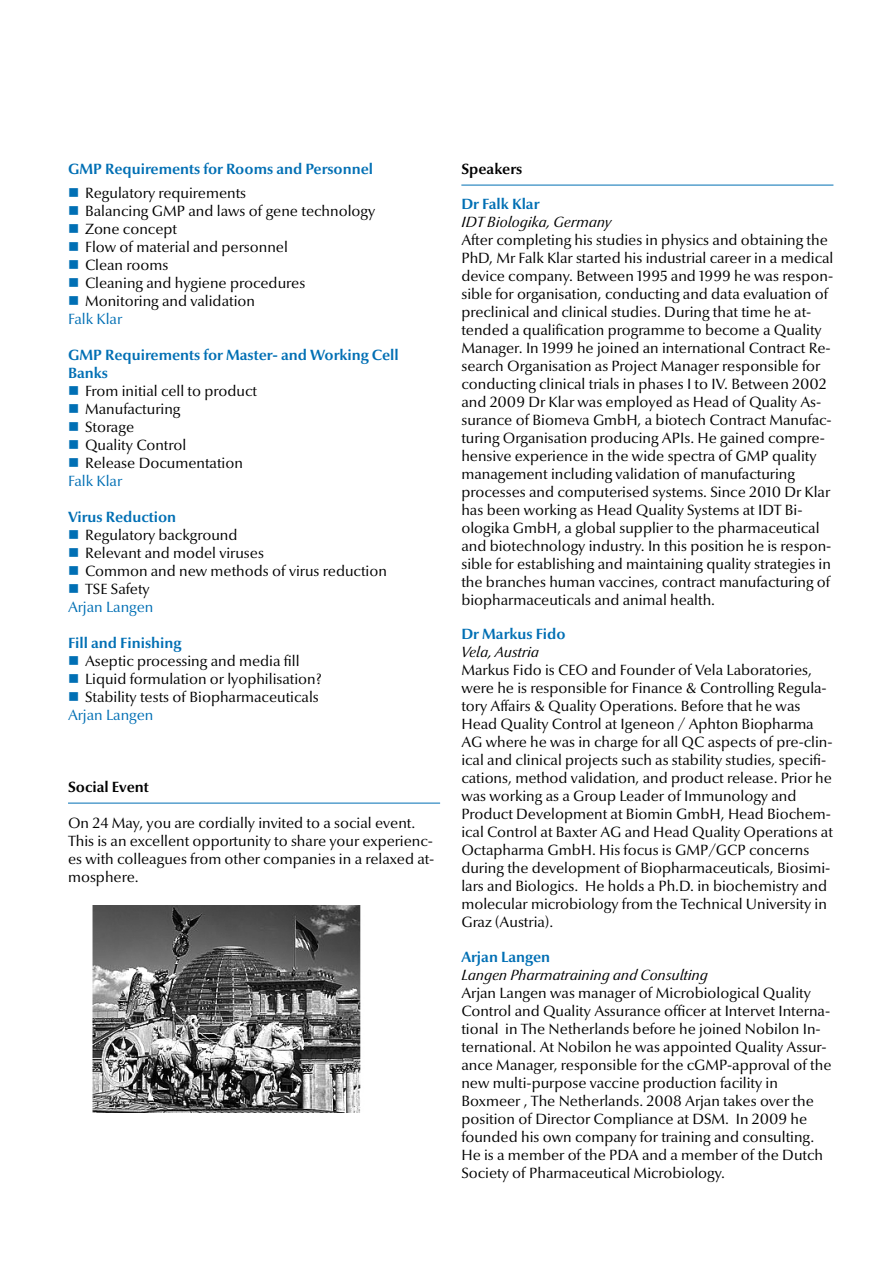
<style>
.page{position:relative;width:893px;height:1263px;background:#fff}
.page>*{position:absolute;margin:0;border:0;box-sizing:border-box;transform-origin:0 0}
.t1{font:15px/18px "Optima Nova LT";color:#000}
.t2{font:700 15px/18px "Optima Nova LT";color:#006fb4}
.t3{font:italic 15px "Optima Nova LT";color:#000}
.t4{font:15px "Optima Nova LT";color:#006fb4}
.t5{font:700 15px "Optima Nova LT";color:#000}
</style>
<div class="page">
<hr style="left:68px;top:803px;width:372px;height:1px;background:#006fb4">
<hr style="left:461px;top:185px;width:372px;height:1px;background:#006fb4">
<img style="left:92px;top:906px;width:269px;height:206px">
<p class="t2" style="left:68px;top:160px;width:307px">GMP Requirements for Rooms and Personnel</p>
<p class="t1" style="left:85px;top:184px;width:292px">Regulatory requirements<br>Balancing GMP and laws of gene technology<br>Zone concept<br>Flow of material and personnel<br>Clean rooms<br>Cleaning and hygiene procedures<br>Monitoring and validation</p>
<p class="t4" style="left:68px;top:310px;width:56px">Falk Klar</p>
<p class="t2" style="left:68px;top:346px;width:332px">GMP Requirements for Master- and Working Cell<br>Banks</p>
<p class="t1" style="left:85px;top:382px;width:174px">From initial cell to product<br>Manufacturing<br>Storage<br>Quality Control<br>Release Documentation</p>
<p class="t4" style="left:68px;top:472px;width:56px">Falk Klar</p>
<p class="t2" style="left:68px;top:508px;width:110px">Virus Reduction</p>
<p class="t1" style="left:85px;top:526px;width:303px">Regulatory background<br>Relevant and model viruses<br>Common and new methods of virus reduction<br>TSE Safety</p>
<p class="t4" style="left:68px;top:598px;width:87px">Arjan Langen</p>
<p class="t2" style="left:68px;top:634px;width:115px">Fill and Finishing</p>
<p class="t1" style="left:85px;top:652px;width:238px">Aseptic processing and media fill<br>Liquid formulation or lyophilisation?<br>Stability tests of Biopharmaceuticals</p>
<p class="t4" style="left:68px;top:706px;width:87px">Arjan Langen</p>
<p class="t5" style="left:68px;top:778px;width:82px">Social Event</p>
<p class="t1" style="left:68px;top:814px;width:368px">On 24 May, you are cordially invited to a social event.<br>This is an excellent opportunity to share your experienc&shy;es with colleagues from other companies in a relaxed at&shy;mosphere.</p>
<p class="t5" style="left:461px;top:160px;width:62px">Speakers</p>
<p class="t2" style="left:461px;top:195px;width:79px">Dr Falk Klar</p>
<p class="t3" style="left:461px;top:213px;width:152px">IDT Biologika, Germany</p>
<p class="t1" style="left:461px;top:231px;width:374px">After completing his studies in physics and obtaining the PhD, Mr Falk Klar started his industrial career in a medical device company. Between 1995 and 1999 he was respon&shy;sible for organisation, conducting and data evaluation of preclinical and clinical studies. During that time he at&shy;tended a qualification programme to become a Quality Manager. In 1999 he joined an international Contract Re&shy;search Organisation as Project Manager responsible for conducting clinical trials in phases I to IV. Between 2002 and 2009 Dr Klar was employed as Head of Quality As&shy;surance of Biomeva GmbH, a biotech Contract Manufac&shy;turing Organisation producing APIs. He gained compre&shy;hensive experience in the wide spectra of GMP quality management including validation of manufacturing processes and computerised systems. Since 2010 Dr Klar has been working as Head Quality Systems at IDT Bi&shy;ologika GmbH, a global supplier to the pharmaceutical and biotechnology industry. In this position he is respon&shy;sible for establishing and maintaining quality strategies in the branches human vaccines, contract manufacturing of biopharmaceuticals and animal health.</p>
<p class="t2" style="left:461px;top:625px;width:106px">Dr Markus Fido</p>
<p class="t3" style="left:461px;top:643px;width:79px">Vela, Austria</p>
<p class="t1" style="left:461px;top:661px;width:373px">Markus Fido is CEO and Founder of Vela Laboratories, were he is responsible for Finance &amp; Controlling Regula&shy;tory Affairs &amp; Quality Operations. Before that he was Head Quality Control at Igeneon / Aphton Biopharma AG where he was in charge for all QC aspects of pre-clin&shy;ical and clinical projects such as stability studies, specifi&shy;cations, method validation, and product release. Prior he was working as a Group Leader of Immunology and Product Development at Biomin GmbH, Head Biochem&shy;ical Control at Baxter AG and Head Quality Operations at Octapharma GmbH. His focus is GMP/GCP concerns during the development of Biopharmaceuticals, Biosimi&shy;lars and Biologics. He holds a Ph.D. in biochemistry and molecular microbiology from the Technical University in Graz (Austria).</p>
<p class="t2" style="left:461px;top:948px;width:90px">Arjan Langen</p>
<p class="t3" style="left:461px;top:966px;width:248px">Langen Pharmatraining and Consulting</p>
<p class="t1" style="left:461px;top:984px;width:372px">Arjan Langen was manager of Microbiological Quality Control and Quality Assurance officer at Intervet Interna&shy;tional in The Netherlands before he joined Nobilon In&shy;ternational. At Nobilon he was appointed Quality Assur&shy;ance Manager, responsible for the cGMP-approval of the new multi-purpose vaccine production facility in Boxmeer , The Netherlands. 2008 Arjan takes over the position of Director Compliance at DSM. In 2009 he founded his own company for training and consulting.<br>He is a member of the PDA and a member of the Dutch Society of Pharmaceutical Microbiology.</p>
</div>
